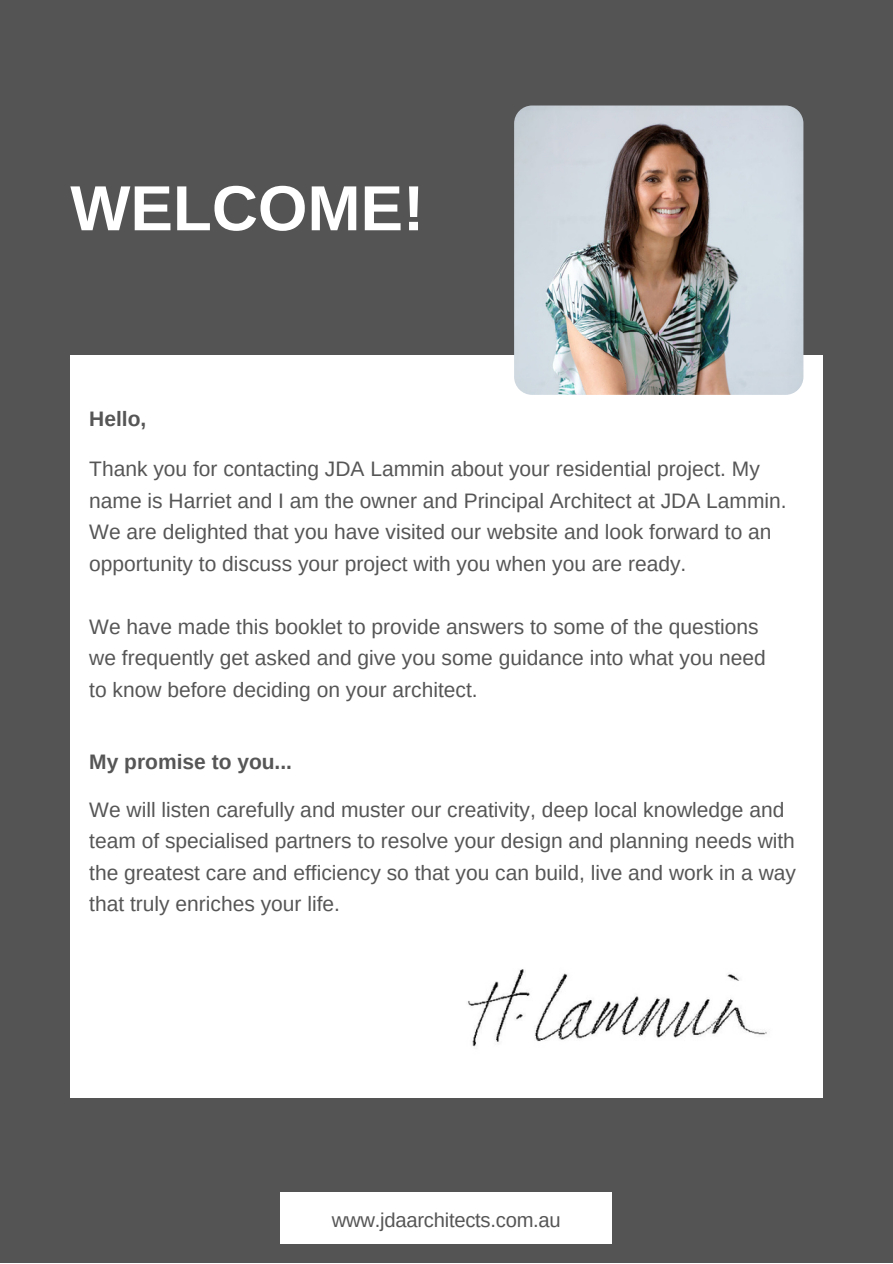
<style>
.page{position:relative;width:893px;height:1264px;background:#fff}
.page>*{position:absolute;margin:0;border:0;box-sizing:border-box;transform-origin:0 0}
.t1{font:700 63.75px "Arimo";color:#fff}
.t2{font:21px/31.5px "Arimo";color:#565656}
.t3{font:700 21px "Arimo";color:#565656}
.t4{font:20.25px "Arimo";letter-spacing:-.01em;color:#565656}
</style>
<div class="page">
<div style="left:0;top:0;width:892px;height:1262px;background:#545454"></div>
<div style="left:70px;top:355px;width:752px;height:742px;background:#fff"></div>
<div style="left:281px;top:1192px;width:331px;height:51px;background:#fff"></div>
<img style="left:514px;top:105px;width:289px;height:290px;border-radius:18px">
<img style="left:468px;top:969px;width:299px;height:78px">
<p class="t1" style="left:70px;top:172px;width:355px">WELCOME!</p>
<p class="t3" style="left:89px;top:406px;width:59px">Hello,</p>
<p class="t2" style="left:89px;top:453px;width:698px">Thank you for contacting JDA Lammin about your residential project. My name is Harriet and I am the owner and Principal Architect at JDA Lammin.</p>
<p class="t2" style="left:89px;top:516px;width:683px">We are delighted that you have visited our website and look forward to an opportunity to discuss your project with you when you are ready.</p>
<p class="t2" style="left:89px;top:610px;width:678px">We have made this booklet to provide answers to some of the questions we frequently get asked and give you some guidance into what you need to know before deciding on your architect.</p>
<p class="t3" style="left:89px;top:750px;width:204px">My promise to you...</p>
<p class="t2" style="left:89px;top:794px;width:708px">We will listen carefully and muster our creativity, deep local knowledge and team of specialised partners to resolve your design and planning needs with the greatest care and efficiency so that you can build, live and work in a way that truly enriches your life.</p>
<p class="t4" style="left:332px;top:1208px;width:230px">www.jdaarchitects.com.au</p>
</div>
